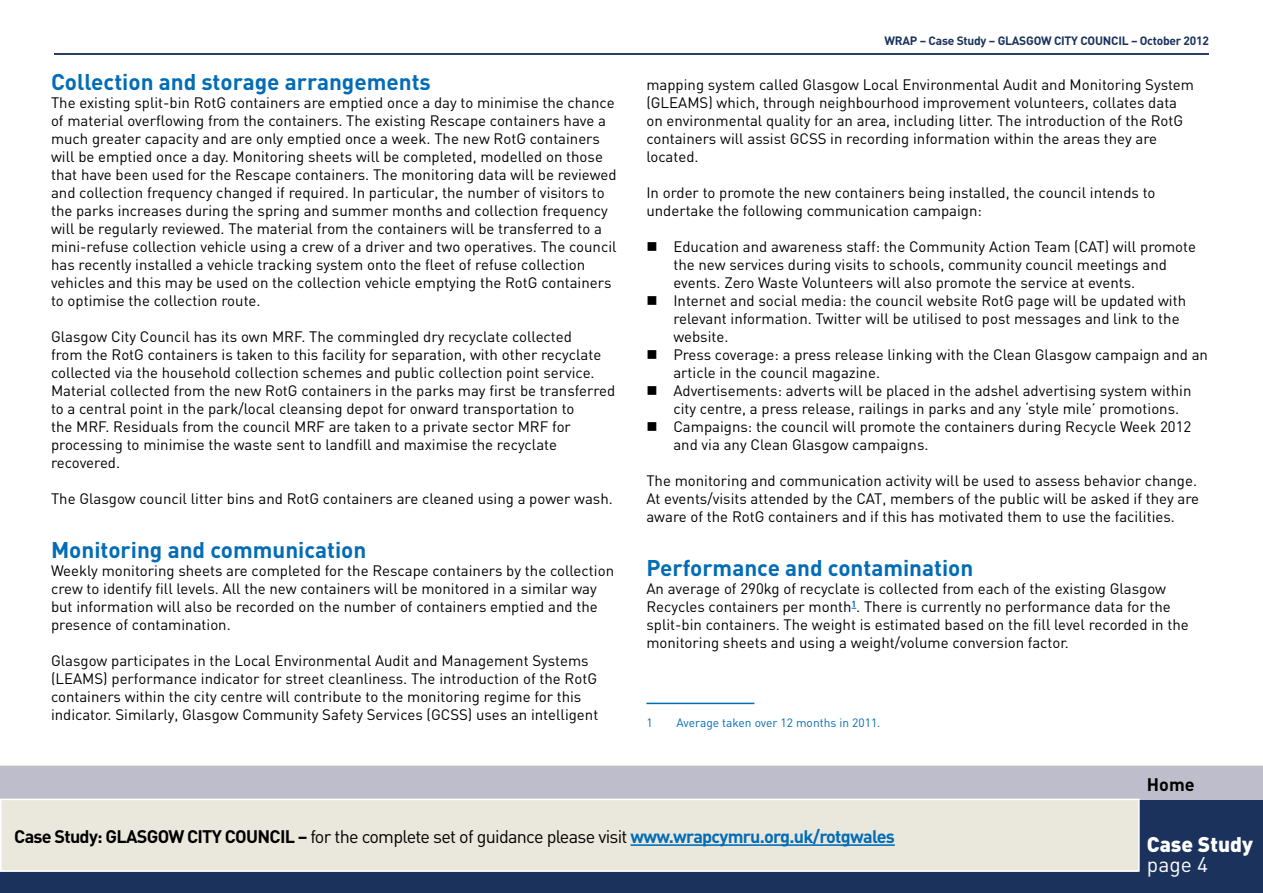
<style>
.page{position:relative;width:1263px;height:893px;background:#fff}
.page>*{position:absolute;margin:0;border:0;box-sizing:border-box;transform-origin:0 0}
.t1{font:700 22.5px "DIN";color:#036cb6}
.t2{font:900 21px "DIN";color:#fff}
.t3{font:21px "DIN";color:#fff}
.t4{font:18px "DIN";letter-spacing:-.04em;color:#000}
.t5{font:700 18px "DIN";color:#000}
.t6{font:15px/18px "DIN";color:#000}
.t7{font:700 12px "DIN";letter-spacing:-.02em;color:#1a325c}
.t8{font:12px "DIN";color:#036cb6}
.s1{font-weight:700}
.s2{font-weight:700;color:#036cb6}
</style>
<div class="page">
<div style="left:0;top:766px;width:1263px;height:127px;background:#bebdcb"></div>
<div style="left:1138px;top:800px;width:125px;height:93px;background:#1a325c"></div>
<div style="left:0;top:872px;width:1138px;height:21px;background:#1a325c"></div>
<hr style="left:0;top:765px;width:1263px;height:1px;background:#eae8dc">
<hr style="left:54px;top:53px;width:1155px;height:2px;background:#1a325c">
<hr style="left:646px;top:703px;width:108px;height:1px;background:#036cb6">
<div style="left:1px;top:799px;width:1138px;height:72px;background:#eae8dc"></div>
<hr style="left:630px;top:844px;width:265px;height:2px;background:#036cb6">
<div style="left:0;top:799px;width:1140px;height:73px;border:2px solid #fff"></div>
<h1 class="t1" style="left:51px;top:67px;width:381px">Collection and storage arrangements</h1>
<p class="t6" style="left:51px;top:93px;width:567px">The existing split-bin RotG containers are emptied once a day to minimise the chance of material overflowing from the containers. The existing Rescape containers have a much greater capacity and are only emptied once a week. The new RotG containers will be emptied once a day. Monitoring sheets will be completed, modelled on those that have been used for the Rescape containers. The monitoring data will be reviewed and collection frequency changed if required. In particular, the number of visitors to the parks increases during the spring and summer months and collection frequency will be regularly reviewed. The material from the containers will be transferred to a mini-refuse collection vehicle using a crew of a driver and two operatives. The council has recently installed a vehicle tracking system onto the fleet of refuse collection vehicles and this may be used on the collection vehicle emptying the RotG containers to optimise the collection route.</p>
<p class="t6" style="left:51px;top:327px;width:566px">Glasgow City Council has its own MRF. The commingled dry recyclate collected<br>from the RotG containers is taken to this facility for separation, with other recyclate collected via the household collection schemes and public collection point service.<br>Material collected from the new RotG containers in the parks may first be transferred to a central point in the park/local cleansing depot for onward transportation to<br>the MRF. Residuals from the council MRF are taken to a private sector MRF for processing to minimise the waste sent to landfill and maximise the recyclate recovered.</p>
<p class="t6" style="left:51px;top:489px;width:563px">The Glasgow council litter bins and RotG containers are cleaned using a power wash.</p>
<h1 class="t1" style="left:51px;top:535px;width:317px">Monitoring and communication</h1>
<p class="t6" style="left:51px;top:561px;width:564px">Weekly monitoring sheets are completed for the Rescape containers by the collection crew to identify fill levels. All the new containers will be monitored in a similar way but information will also be recorded on the number of containers emptied and the presence of contamination.</p>
<p class="t6" style="left:51px;top:651px;width:549px">Glasgow participates in the Local Environmental Audit and Management Systems (LEAMS) performance indicator for street cleanliness. The introduction of the RotG containers within the city centre will contribute to the monitoring regime for this indicator. Similarly, Glasgow Community Safety Services (GCSS) uses an intelligent</p>
<p class="t7" style="left:884px;top:33px;width:326px">WRAP – Case Study – GLASGOW CITY COUNCIL – October 2012</p>
<p class="t6" style="left:646px;top:75px;width:549px">mapping system called Glasgow Local Environmental Audit and Monitoring System (GLEAMS) which, through neighbourhood improvement volunteers, collates data on environmental quality for an area, including litter. The introduction of the RotG containers will assist GCSS in recording information within the areas they are located.</p>
<p class="t6" style="left:646px;top:183px;width:511px">In order to promote the new containers being installed, the council intends to undertake the following communication campaign:</p>
<p class="t6" style="left:673px;top:237px;width:536px">Education and awareness staff: the Community Action Team (CAT) will promote the new services during visits to schools, community council meetings and events. Zero Waste Volunteers will also promote the service at events.<br>Internet and social media: the council website RotG page will be updated with relevant information. Twitter will be utilised to post messages and link to the website.<br>Press coverage: a press release linking with the Clean Glasgow campaign and an article in the council magazine.<br>Advertisements: adverts will be placed in the adshel advertising system within city centre, a press release, railings in parks and any ‘style mile’ promotions.<br>Campaigns: the council will promote the containers during Recycle Week 2012 and via any Clean Glasgow campaigns.</p>
<p class="t6" style="left:646px;top:471px;width:554px">The monitoring and communication activity will be used to assess behavior change.<br>At events/visits attended by the CAT, members of the public will be asked if they are aware of the RotG containers and if this has motivated them to use the facilities.</p>
<h1 class="t1" style="left:646px;top:553px;width:328px">Performance and contamination</h1>
<p class="t6" style="left:646px;top:579px;width:544px">An average of 290kg of recyclate is collected from each of the existing Glasgow Recycles containers per month<sup>1</sup>. There is currently no performance data for the split-bin containers. The weight is estimated based on the fill level recorded in the monitoring sheets and using a weight/volume conversion factor.</p>
<p class="t8" style="left:646px;top:716px;width:8px">1</p>
<p class="t8" style="left:676px;top:716px;width:206px">Average taken over 12 months in 2011.</p>
<p class="t5" style="left:1147px;top:772px;width:49px">Home</p>
<p class="t4" style="left:14px;top:825px;width:882px"><span class="s1">Case Study: GLASGOW CITY COUNCIL –</span> for the complete set of guidance please visit <span class="s2">www.wrapcymru.org.uk/rotgwales</span></p>
<h2 class="t2" style="left:1147px;top:831px;width:108px">Case Study</h2>
<h2 class="t3" style="left:1147px;top:851px;width:63px">page 4</h2>
</div>
